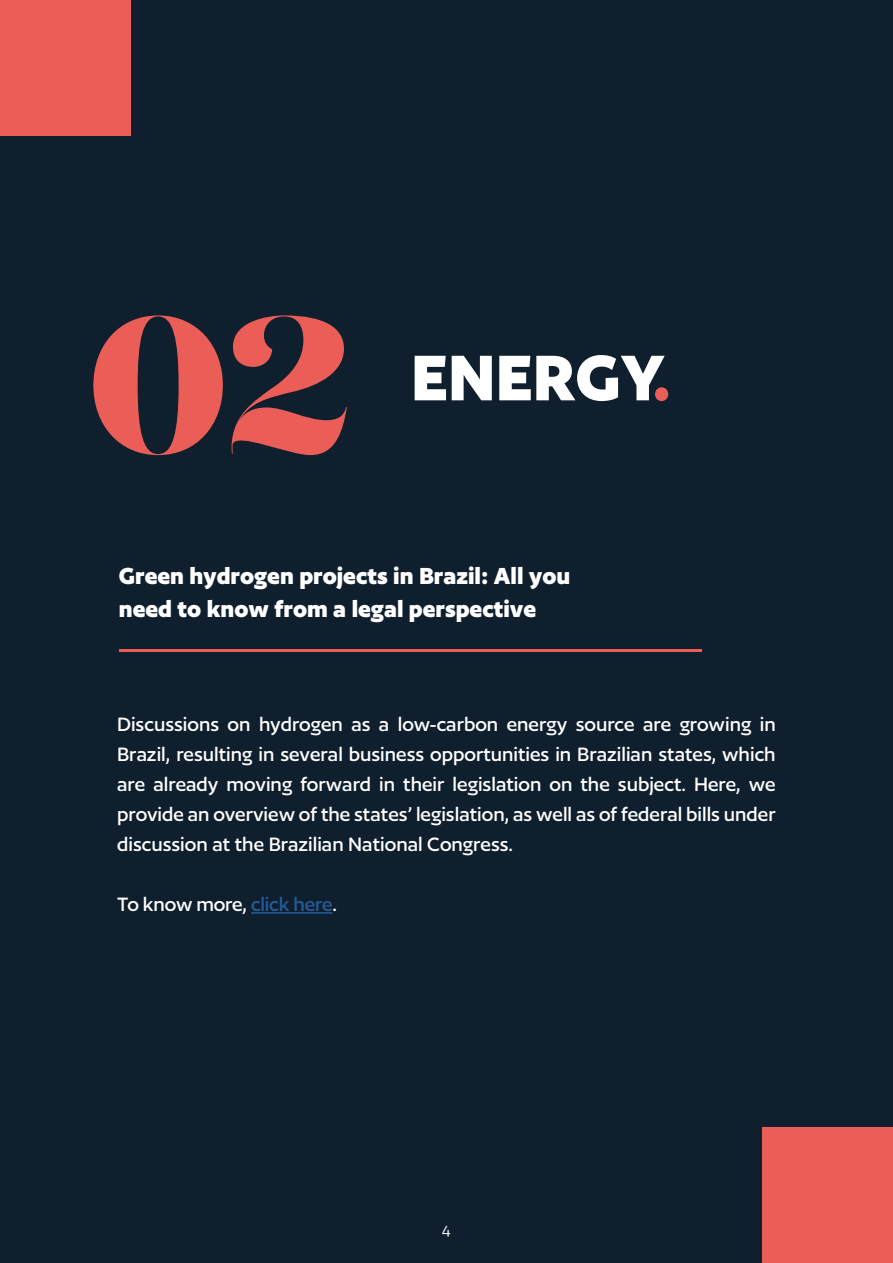
<style>
.page{position:relative;width:893px;height:1263px;background:#fff}
.page>*{position:absolute;margin:0;border:0;box-sizing:border-box;transform-origin:0 0}
.t1{font:195px "Lust Display Didone";color:#eb5e57}
.t2{font:700 75px "Author";color:#fff}
.t3{font:700 27px/32.4px "Author";color:#fff}
.t4{font:700 22.5px/30px "Author Variable";color:#fff;text-align:justify}
.t5{font:18px "Author";color:#000}
.s1{color:#eb5e57}
.s2{color:#265b9b}
.s3{color:#fff}
</style>
<div class="page">
<div style="left:0;top:1px;width:893px;height:1262px;background:#0f1f2e"></div>
<hr style="left:251px;top:912px;width:81px;height:2px;background:#265b9b">
<hr style="left:120px;top:649px;width:582px;height:3px;background:#eb5e57">
<div style="left:0;top:1px;width:131px;height:135px;background:#eb5e57"></div>
<div style="left:762px;top:1128px;width:131px;height:135px;background:#eb5e57"></div>
<h1 class="t1" style="left:88px;top:262px;width:264px">02</h1>
<h2 class="t2" style="left:411px;top:338px;width:262px">ENERGY<span class="s1">.</span></h2>
<p class="t3" style="left:119px;top:559px;width:453px">Green hydrogen projects in Brazil: All you need to know from a legal perspective</p>
<p class="t4" style="left:117px;top:709px;width:660px">Discussions on hydrogen as a low-carbon energy source are growing in Brazil, resulting in several business opportunities in Brazilian states, which are already moving forward in their legislation on the subject. Here, we provide an overview of the states’ legislation, as well as of federal bills under discussion at the Brazilian National Congress.</p>
<p class="t4" style="left:117px;top:889px;width:221px">To know more, <span class="s2">click here</span>.</p>
<p class="t5" style="left:433px;top:1221px;width:19px">4<span class="s3">4</span></p>
</div>
